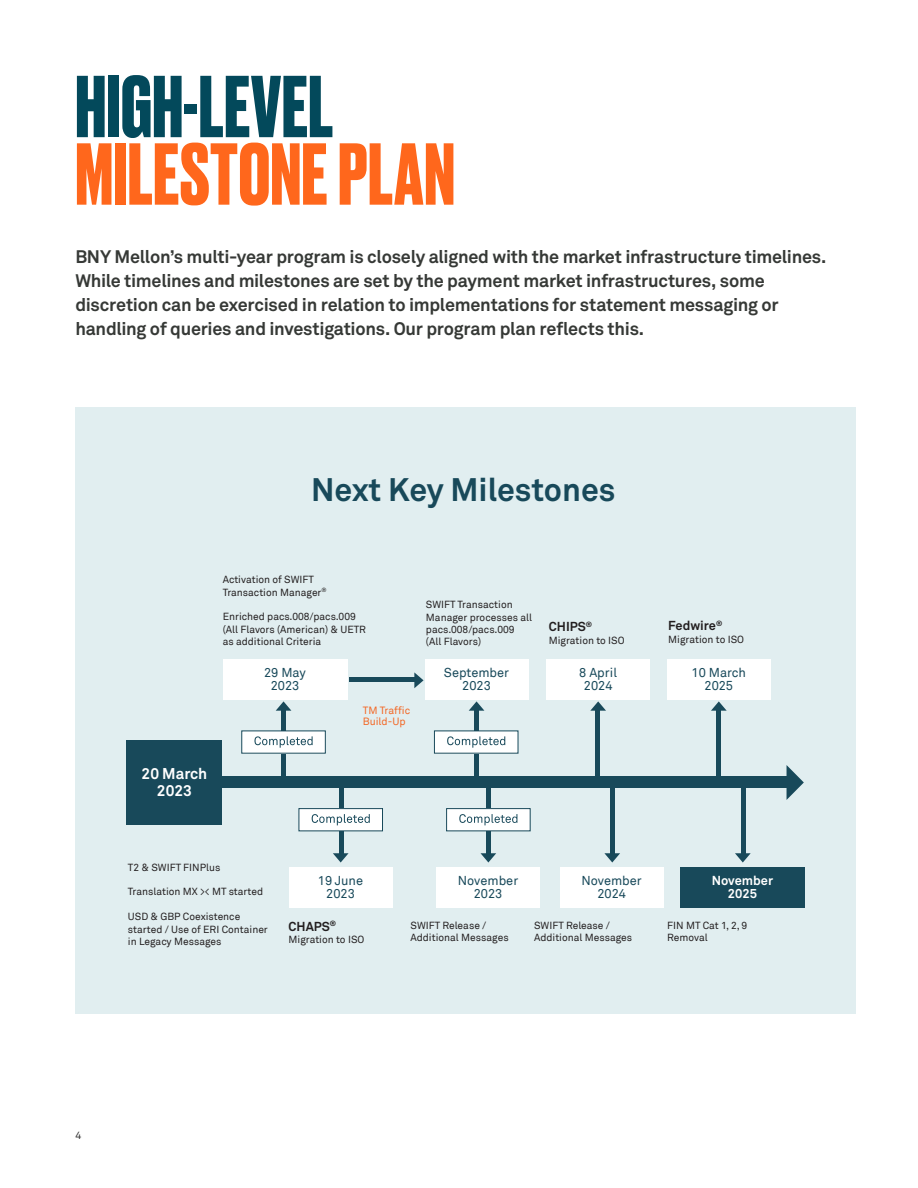
<style>
.page{position:relative;width:918px;height:1188px;background:#fff}
.page>*{position:absolute;margin:0;border:0;box-sizing:border-box;transform-origin:0 0}
.t1{font:700 82.5px/67.5px "Druk";letter-spacing:.01em;color:#ff671c}
.t2{font:700 32.25px "Akkurat Pro";color:#18495a}
.t3{font:700 18px/24px "Akkurat";letter-spacing:-.015em;color:#363936}
.t4{font:700 15.45px/16.8px "Akkurat Pro";color:#fff;text-align:center}
.t5{font:12.9px/12.9px "Akkurat";color:#18495a;text-align:center}
.t6{font:700 12.9px "Akkurat Pro";color:#231f20}
.t7{font:700 12.9px/12.9px "Akkurat Pro";color:#fff;text-align:center}
.t8{font:10.5px/11.6px "Akkurat";color:#f36725}
.t9{font:10.5px "Akkurat";color:#333}
.t10{font:10.35px/12.5px "Akkurat";color:#231f20}
.s1{color:#03495b}
</style>
<div class="page">
<div style="left:75px;top:408px;width:780px;height:606px;background:#e1eef0"></div>
<hr style="left:349px;top:678px;width:65px;height:4px;background:#18495a">
<svg style="left:414px;top:672px;width:10px;height:16px"></svg>
<div style="left:281px;top:711px;width:5px;height:66px;background:#18495a"></div>
<svg style="left:276px;top:701px;width:15px;height:10px"></svg>
<div style="left:474px;top:711px;width:5px;height:66px;background:#18495a"></div>
<svg style="left:469px;top:701px;width:15px;height:10px"></svg>
<hr style="left:596px;top:711px;width:4px;height:66px;background:#18495a">
<svg style="left:590px;top:701px;width:16px;height:10px"></svg>
<div style="left:716px;top:711px;width:5px;height:66px;background:#18495a"></div>
<svg style="left:711px;top:701px;width:16px;height:10px"></svg>
<div style="left:222px;top:777px;width:565px;height:11px;background:#18495a"></div>
<svg style="left:787px;top:765px;width:17px;height:35px"></svg>
<hr style="left:741px;top:787px;width:4px;height:66px;background:#18495a">
<svg style="left:735px;top:853px;width:16px;height:10px"></svg>
<div style="left:610px;top:787px;width:5px;height:66px;background:#18495a"></div>
<svg style="left:604px;top:853px;width:16px;height:10px"></svg>
<div style="left:486px;top:787px;width:5px;height:66px;background:#18495a"></div>
<svg style="left:481px;top:853px;width:15px;height:10px"></svg>
<hr style="left:339px;top:787px;width:4px;height:66px;background:#18495a">
<svg style="left:333px;top:853px;width:16px;height:10px"></svg>
<div style="left:223px;top:659px;width:124px;height:41px;background:#fff"></div>
<div style="left:425px;top:659px;width:103px;height:41px;background:#fff"></div>
<div style="left:667px;top:659px;width:104px;height:41px;background:#fff"></div>
<div style="left:546px;top:659px;width:104px;height:41px;background:#fff"></div>
<div style="left:560px;top:867px;width:104px;height:41px;background:#fff"></div>
<div style="left:680px;top:867px;width:125px;height:41px;background:#18495a"></div>
<div style="left:436px;top:867px;width:104px;height:41px;background:#fff"></div>
<div style="left:289px;top:867px;width:103px;height:41px;background:#fff"></div>
<div style="left:127px;top:740px;width:95px;height:85px;background:#18495a"></div>
<div style="left:299px;top:809px;width:84px;height:22px;background:#fff"></div>
<div style="left:299px;top:808px;width:84px;height:23px;border:1px solid #18495a"></div>
<svg style="left:312px;top:814px;width:58px;height:11px"></svg>
<div style="left:242px;top:731px;width:83px;height:22px;background:#fff"></div>
<svg style="left:254px;top:736px;width:59px;height:12px"></svg>
<div style="left:434px;top:731px;width:84px;height:22px;background:#fff"></div>
<svg style="left:447px;top:736px;width:58px;height:12px"></svg>
<div style="left:447px;top:809px;width:83px;height:22px;background:#fff"></div>
<div style="left:446px;top:808px;width:84px;height:23px;border:1px solid #18495a"></div>
<svg style="left:459px;top:814px;width:58px;height:11px"></svg>
<p class="t1" style="left:75px;top:69px;width:381px"><span class="s1">HIGH-LEVEL<br></span>MILESTONE PLAN</p>
<p class="t3" style="left:75px;top:245px;width:753px">BNY Mellon’s multi-year program is closely aligned with the market infrastructure timelines.<br>While timelines and milestones are set by the payment market infrastructures, some discretion can be exercised in relation to implementations for statement messaging or handling of queries and investigations. Our program plan reflects this.</p>
<p class="t2" style="left:311px;top:470px;width:306px">Next Key Milestones</p>
<p class="t10" style="left:223px;top:574px;width:106px">Activation of SWIFT<br>Transaction Manager<sup>®</sup></p>
<p class="t10" style="left:223px;top:611px;width:145px">Enriched pacs.008/pacs.009 (All Flavors (American) &amp; UETR as additional Criteria</p>
<p class="t10" style="left:426px;top:599px;width:108px">SWIFT Transaction<br>Manager processes all pacs.008/pacs.009 (All Flavors)</p>
<p class="t6" style="left:549px;top:619px;width:45px">CHIPS<sup>®</sup></p>
<p class="t10" style="left:549px;top:634px;width:77px">Migration to ISO</p>
<p class="t6" style="left:668px;top:618px;width:55px">Fedwire<sup>®</sup></p>
<p class="t10" style="left:668px;top:633px;width:77px">Migration to ISO</p>
<p class="t5" style="left:264px;top:666px;width:43px">29 May<br>2023</p>
<p class="t5" style="left:444px;top:667px;width:67px">September<br>2023</p>
<p class="t5" style="left:692px;top:667px;width:56px">10 March<br>2025</p>
<p class="t5" style="left:579px;top:667px;width:39px">8 April<br>2024</p>
<p class="t4" style="left:142px;top:766px;width:67px">20 March<br>2023</p>
<p class="t8" style="left:363px;top:705px;width:49px">TM Traffic<br>Build-Up</p>
<p class="t10" style="left:128px;top:861px;width:94px">T2 &amp; SWIFT FINPlus</p>
<p class="t10" style="left:128px;top:886px;width:137px">Translation MX &gt;&lt; MT started</p>
<p class="t10" style="left:128px;top:911px;width:141px">USD &amp; GBP Coexistence started / Use of ERI Container in Legacy Messages</p>
<p class="t10" style="left:411px;top:919px;width:100px">SWIFT Release /<br>Additional Messages</p>
<p class="t10" style="left:534px;top:919px;width:100px">SWIFT Release /<br>Additional Messages</p>
<p class="t10" style="left:667px;top:919px;width:82px">FIN MT Cat 1, 2, 9<br>Removal</p>
<p class="t5" style="left:581px;top:874px;width:62px">November<br>2024</p>
<p class="t7" style="left:712px;top:874px;width:63px">November<br>2025</p>
<p class="t5" style="left:318px;top:874px;width:47px">19 June<br>2023</p>
<p class="t5" style="left:458px;top:875px;width:62px">November<br>2023</p>
<p class="t6" style="left:289px;top:918px;width:49px">CHAPS<sup>®</sup></p>
<p class="t10" style="left:289px;top:934px;width:77px">Migration to ISO</p>
<p class="t9" style="left:76px;top:1130px;width:7px">4</p>
</div>
